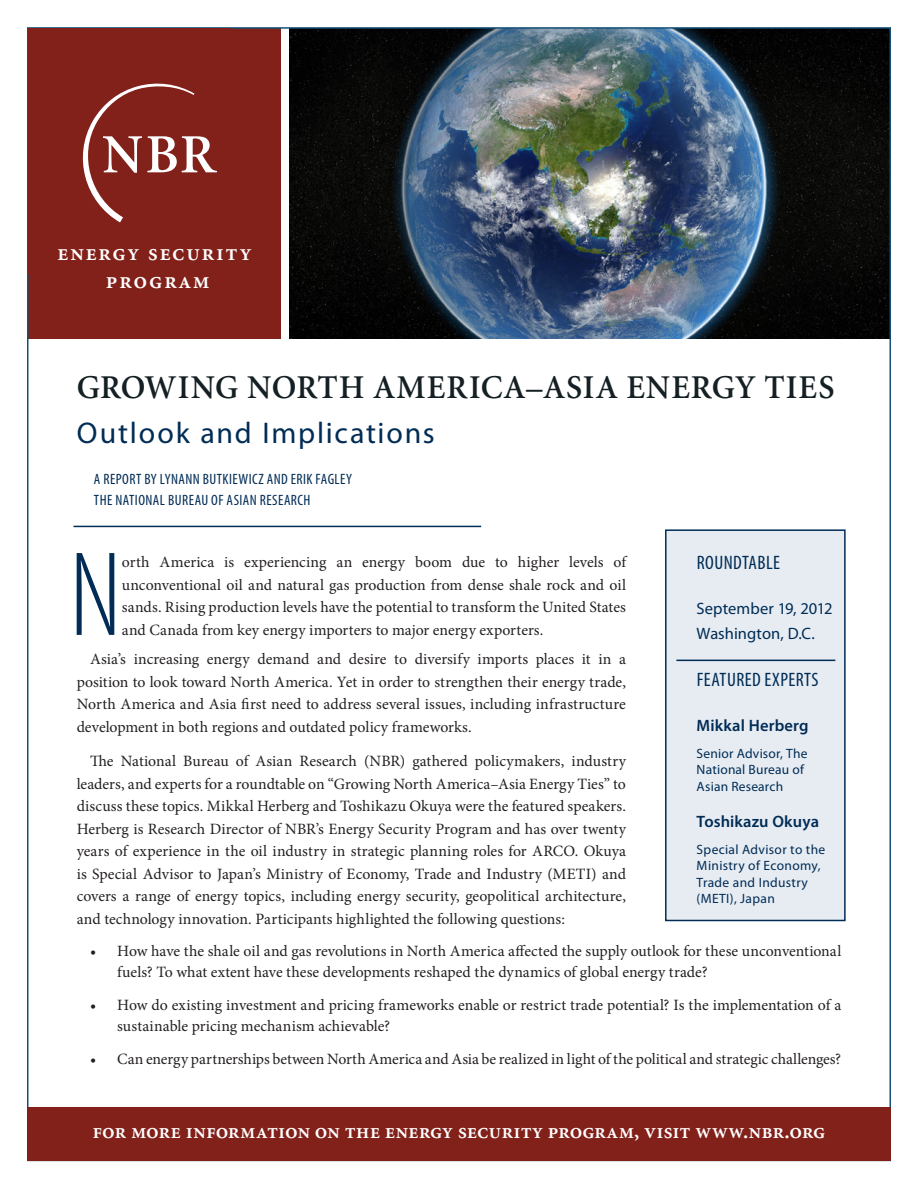
<style>
.page{position:relative;width:918px;height:1188px;background:#fff}
.page>*{position:absolute;margin:0;border:0;box-sizing:border-box;transform-origin:0 0}
.PR__Text__First_Para{font:300 condensed 121.35px "Myriad Pro";color:#002c56}
.t1{font:33px "Minion Semibold SC";letter-spacing:.03em;color:#152024}
.t2{font:30px "Myriad Pro";letter-spacing:.06em;color:#002c55}
.t3{font:23.7px/28.5px "Minion Semibold SC";letter-spacing:.065em;color:#fff;text-align:center}
.t4{font:21.75px "Minion Semibold SC";color:#fff}
.box_text{font:condensed 19.5px "Myriad Pro";letter-spacing:.025em;color:#002c55}
.A__Summary_AU_Descri{font:condensed 19.5px "Myriad Pro";letter-spacing:.02em;color:#002c55}
.A__Summary_AU_Descri-2{font:16.5px/25.5px "Myriad Pro";letter-spacing:.005em;color:#002c55}
.box_text-2{font:600 16.5px "Myriad Pro";letter-spacing:.01em;color:#002c55}
.A__Body_Text_1{font:15.75px/22.5px "Minion Pro";color:#231f20;text-align:justify}
.PR__Text__First_Para-2{font:15.75px/22.5px "Minion Pro";color:#231f20;text-align:justify}
.A__Summary_AU_Descri-3{font:condensed 15px/21px "Myriad Pro";letter-spacing:.03em;color:#002c55}
.box_text-3{font:13.5px/16.5px "Myriad Pro";letter-spacing:.025em;color:#002c55}
.s1{font-family:"Minion Pro";font-weight:600;font-style:italic;font-size:18px}
</style>
<div class="page">
<div style="left:665px;top:529px;width:181px;height:392px;background:#e7ecf3;border:2px solid #002c55"></div>
<hr style="left:676px;top:660px;width:159px;height:1px;background:#002c55">
<img style="left:290px;top:30px;width:598px;height:309px">
<div style="left:28px;top:29px;width:253px;height:310px;background:#82211a"></div>
<div style="left:27px;top:1107px;width:864px;height:54px;background:#82211a"></div>
<svg style="left:82px;top:83px;width:135px;height:139px"></svg>
<hr style="left:74px;top:526px;width:407px;height:1px;background:#002c55">
<p class="t3" style="left:57px;top:239px;width:196px">energy security program</p>
<p class="t1" style="left:77px;top:370px;width:759px">GROWING NORTH AMERICA–ASIA ENERGY TIES</p>
<p class="t2" style="left:77px;top:414px;width:359px">Outlook and Implications</p>
<p class="A__Summary_AU_Descri-3" style="left:94px;top:469px;width:260px">A REPORT BY LYNANN BUTKIEWICZ AND ERIK FAGLEY<br>THE NATIONAL BUREAU OF ASIAN RESEARCH</p>
<p class="PR__Text__First_Para" style="left:69px;top:523px;width:54px">N</p>
<p class="PR__Text__First_Para-2" style="left:122px;top:551px;width:506px">orth America is experiencing an energy boom due to higher levels of unconventional oil and natural gas production from dense shale rock and oil sands. Rising production levels have the potential to transform the United States and Canada from key energy importers to major energy exporters.</p>
<p class="A__Body_Text_1" style="left:77px;top:648px;width:551px;text-indent:14px">Asia’s increasing energy demand and desire to diversify imports places it in a position to look toward North America. Yet in order to strengthen their energy trade, North America and Asia first need to address several issues, including infrastructure development in both regions and outdated policy frameworks.</p>
<p class="A__Body_Text_1" style="left:77px;top:750px;width:551px;text-indent:14px">The National Bureau of Asian Research (NBR) gathered policymakers, industry leaders, and experts for a roundtable on “Growing North America–Asia Energy Ties” to discuss these topics. Mikkal Herberg and Toshikazu Okuya were the featured speakers.<br>Herberg is Research Director of NBR’s Energy Security Program and has over twenty years of experience in the oil industry in strategic planning roles for ARCO. Okuya is Special Advisor to Japan’s Ministry of Economy, Trade and Industry (METI) and covers a range of energy topics, including energy security, geopolitical architecture, and technology innovation. Participants highlighted the following questions:</p>
<p class="A__Body_Text_1" style="left:117px;top:941px;width:726px;line-height:21px;text-indent:-27px">• How have the shale oil and gas revolutions in North America affected the supply outlook for these unconventional fuels? To what extent have these developments reshaped the dynamics of global energy trade?</p>
<p class="A__Body_Text_1" style="left:117px;top:995px;width:726px;line-height:21px;text-indent:-27px">• How do existing investment and pricing frameworks enable or restrict trade potential? Is the implementation of a sustainable pricing mechanism achievable?</p>
<p class="A__Body_Text_1" style="left:90px;top:1048px;width:753px">• Can energy partnerships between North America and Asia be realized in light of the political and strategic challenges?</p>
<p class="A__Summary_AU_Descri" style="left:697px;top:551px;width:85px">ROUNDTABLE</p>
<p class="A__Summary_AU_Descri-2" style="left:697px;top:595px;width:137px">September 19, 2012<br>Washington, D.C.</p>
<p class="box_text" style="left:697px;top:668px;width:123px">FEATURED EXPERTS</p>
<p class="box_text-2" style="left:697px;top:715px;width:114px">Mikkal Herberg</p>
<p class="box_text-3" style="left:697px;top:745px;width:112px">Senior Advisor, The<br>National Bureau of<br>Asian Research</p>
<p class="box_text-2" style="left:697px;top:811px;width:124px">Toshikazu Okuya</p>
<p class="box_text-3" style="left:697px;top:841px;width:130px">Special Advisor to the<br>Ministry of Economy,<br>Trade and Industry (METI), Japan</p>
<p class="t4" style="left:50px;top:1120px;width:820px">the national bureau <span class="s1">of</span> asian research • energy security program • september 2011</p>
<p class="t4" style="left:93px;top:1120px;width:734px">for more information on the energy security program, visit www.nbr.org</p>
</div>
